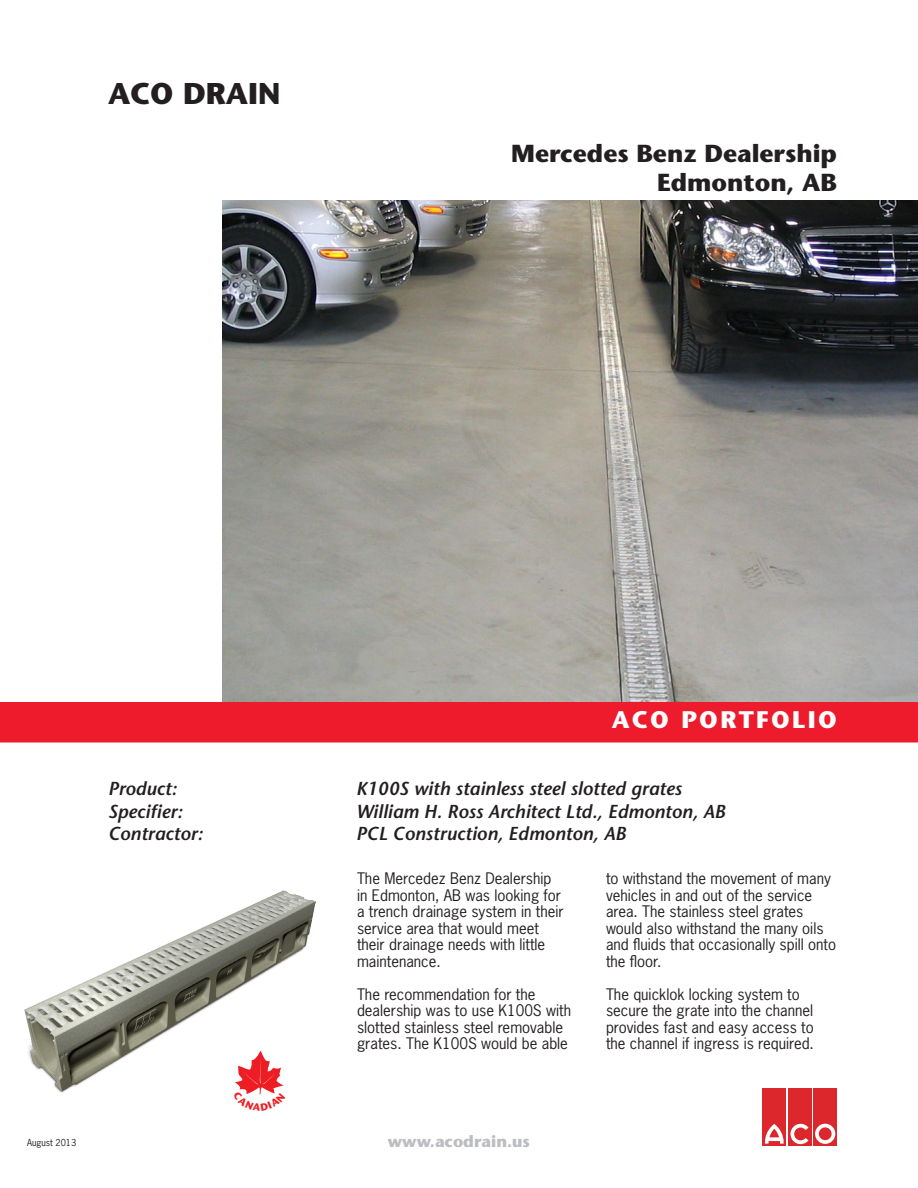
<style>
.page{position:relative;width:918px;height:1188px;background:#fff}
.page>*{position:absolute;margin:0;border:0;box-sizing:border-box;transform-origin:0 0}
.t1{font:700 30px "Stone Sans";color:#231f20}
.t2{font:700 24.6px/29.5px "Stone Sans";color:#231f20;text-align:right}
.t3{font:700 24px "Stone Sans";letter-spacing:.1em;color:#fff}
.t4{font:italic 600 18.75px "Stone Sans";color:#231f20}
.t5{font:700 16.2px "Stone Sans";color:#bcbdc0}
.t6{font:15px/16.5px "News Gothic";color:#231f20}
.t7{font:9px "News Gothic";color:#231f20}
</style>
<div class="page">
<img style="left:25px;top:890px;width:290px;height:203px">
<img style="left:223px;top:201px;width:695px;height:501px">
<div style="left:0;top:702px;width:918px;height:40px;background:#ee1b2d"></div>
<div style="left:763px;top:1089px;width:23px;height:57px;background:#dc272d"></div>
<div style="left:788px;top:1089px;width:24px;height:57px;background:#dc272d"></div>
<div style="left:813px;top:1089px;width:24px;height:57px;background:#dc272d"></div>
<svg style="left:815px;top:1124px;width:20px;height:20px"></svg>
<svg style="left:764px;top:1124px;width:45px;height:20px"></svg>
<svg style="left:233px;top:1051px;width:52px;height:44px"></svg>
<p class="t1" style="left:108px;top:76px;width:174px">ACO DRAIN</p>
<p class="t2" style="left:511px;top:139px;width:327px">Mercedes Benz Dealership<br>Edmonton, AB</p>
<p class="t3" style="left:612px;top:706px;width:227px">ACO PORTFOLIO</p>
<p class="t4" style="left:108px;top:777px;width:70px">Product:</p>
<p class="t4" style="left:356px;top:777px;width:327px">K100S with stainless steel slotted grates</p>
<p class="t4" style="left:108px;top:800px;width:76px">Specifier:</p>
<p class="t4" style="left:356px;top:800px;width:370px">William H. Ross Architect Ltd., Edmonton, AB</p>
<p class="t4" style="left:108px;top:822px;width:96px">Contractor:</p>
<p class="t4" style="left:356px;top:822px;width:271px">PCL Construction, Edmonton, AB</p>
<p class="t6" style="left:357px;top:870px;width:208px">The Mercedez Benz Dealership in Edmonton, AB was looking for a trench drainage system in their service area that would meet their drainage needs with little maintenance.</p>
<p class="t6" style="left:357px;top:985px;width:216px">The recommendation for the dealership was to use K100S with slotted stainless steel removable grates. The K100S would be able</p>
<p class="t6" style="left:606px;top:870px;width:232px">to withstand the movement of many vehicles in and out of the service area. The stainless steel grates would also withstand the many oils and fluids that occasionally spill onto the floor.</p>
<p class="t6" style="left:606px;top:985px;width:209px">The quicklok locking system to secure the grate into the channel provides fast and easy access to the channel if ingress is required.</p>
<p class="t7" style="left:27px;top:1137px;width:51px">August 2013</p>
<p class="t5" style="left:388px;top:1132px;width:144px">www.acodrain.us</p>
</div>
